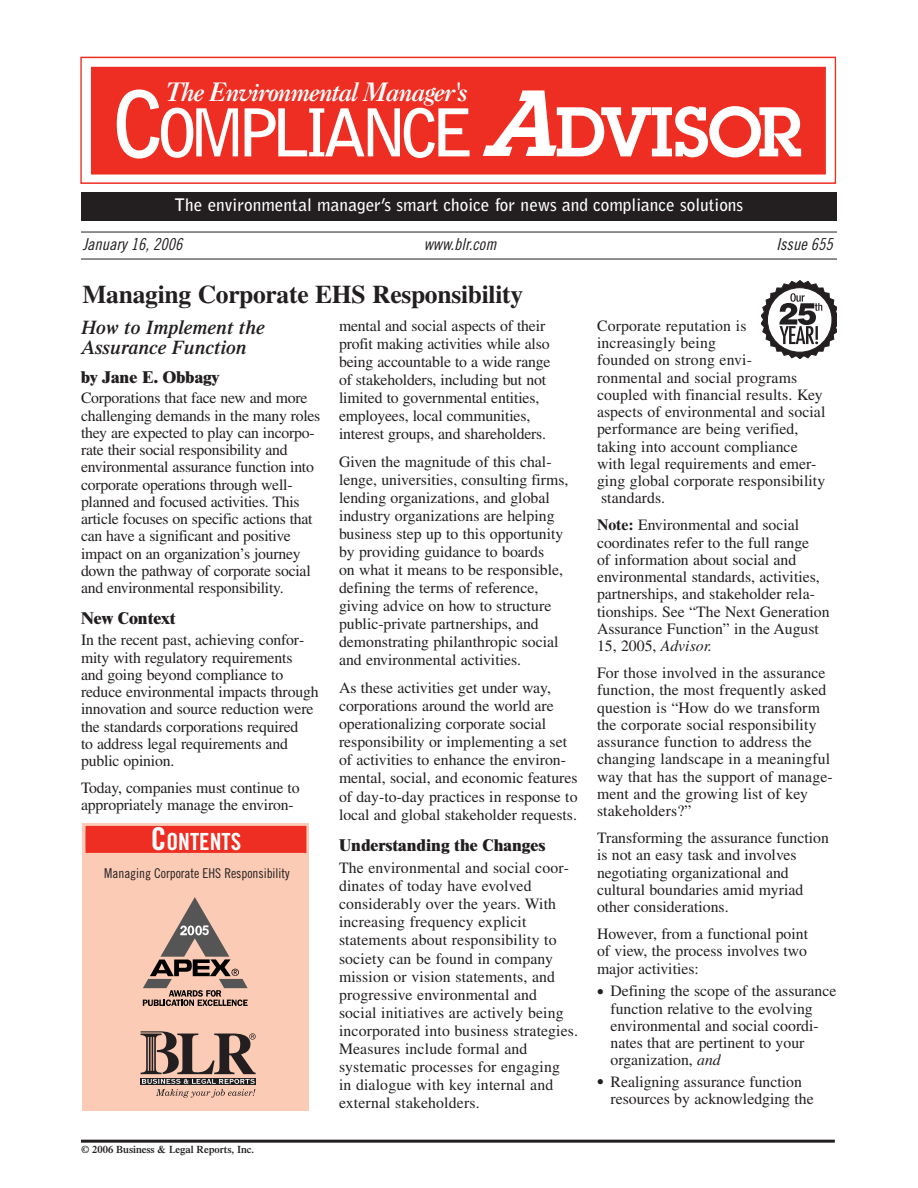
<style>
.page{position:relative;width:918px;height:1188px;background:#fff}
.page>*{position:absolute;margin:0;border:0;box-sizing:border-box;transform-origin:0 0}
.t1{font:italic 600 91.65px "Lubalin Graph";color:#fff}
.t2{font:700 65.55px "Bell Gothic";letter-spacing:-.13em;color:#fff}
.t3{font:700 25.5px "Times";letter-spacing:-.01em;color:#231f20}
.t4{font:italic 25.35px "Caslon Three";letter-spacing:-.06em;color:#fff}
.t5{font:23.7px "Trade Gothic Bold Cond Twenty";color:#fff}
.t6{font:italic 600 19.5px/19.5px "Times";color:#231f20}
.t7{font:700 17.25px "Bell Gothic";color:#fff}
.t8{font:800 16.5px "Times";color:#231f20}
.t9{font:16.5px "Trade Gothic Cond Eighteen Obl";color:#231f20}
.t10{font:15.75px/17.2px "Times";color:#231f20}
.t11{font:13.5px "Trade Gothic Cond Eighteen";letter-spacing:-.005em;color:#231f20}
.t12{font:700 13.5px "Arial";color:#fff}
.t13{font:600 10.5px "Times";color:#231f20}
.s1{font-size:90px}
.s2{font-family:"Lubalin Graph";font-weight:600;font-size:68.7px}
.s3{font-size:31.5px}
.s4{font-weight:700}
.s5{font-style:italic}
.s6{font-weight:700;font-size:18.75px}
</style>
<div class="page">
<hr style="left:81px;top:1140px;width:754px;height:3px;background:#231f20">
<div style="left:80px;top:57px;width:756px;height:127px;background:#fff;border:1px solid #ee2e22"></div>
<div style="left:91px;top:67px;width:735px;height:107px;background:#ee2e22"></div>
<div style="left:82px;top:823px;width:227px;height:287px;background:#fccbb5"></div>
<div style="left:86px;top:826px;width:220px;height:27px;background:#ee2e22"></div>
<div style="left:81px;top:192px;width:756px;height:29px;background:#231f20"></div>
<hr style="left:81px;top:232px;width:756px;height:1px;background:#231f20">
<hr style="left:81px;top:259px;width:756px;height:1px;background:#231f20">
<svg style="left:141px;top:1031px;width:115px;height:66px"></svg>
<svg style="left:143px;top:897px;width:105px;height:109px"></svg>
<svg style="left:761px;top:281px;width:76px;height:78px"></svg>
<h3 class="t4" style="left:165px;top:83px;width:304px">The Environmental Manager's</h3>
<h1 class="t1" style="left:482px;top:91px;width:73px">A</h1>
<h2 class="t2" style="left:111px;top:107px;width:692px"><span class="s1">C</span>OMPLIANCE <span class="s2">DVISOR</span></h2>
<p class="t7" style="left:175px;top:198px;width:570px">The environmental manager’s smart choice for news and compliance solutions</p>
<p class="t9" style="left:83px;top:238px;width:101px">January 16, 2006</p>
<p class="t9" style="left:424px;top:238px;width:74px">www.blr.com</p>
<p class="t9" style="left:777px;top:238px;width:58px">Issue 655</p>
<h3 class="t3" style="left:82px;top:286px;width:442px">Managing Corporate EHS Responsibility</h3>
<p class="t6" style="left:81px;top:319px;width:185px">How to Implement the<br>Assurance Function</p>
<p class="t8" style="left:81px;top:371px;width:140px">by Jane E. Obbagy</p>
<p class="t10" style="left:81px;top:391px;width:241px">Corporations that face new and more challenging demands in the many roles they are expected to play can incorpo&shy;rate their social responsibility and environmental assurance function into corporate operations through well&shy;planned and focused activities. This article focuses on specific actions that can have a significant and positive impact on an organization’s journey down the pathway of corporate social and environmental responsibility.</p>
<p class="t8" style="left:81px;top:612px;width:96px">New Context</p>
<p class="t10" style="left:81px;top:633px;width:239px">In the recent past, achieving confor&shy;mity with regulatory requirements and going beyond compliance to reduce environmental impacts through innovation and source reduction were the standards corporations required<br>to address legal requirements and public opinion.</p>
<p class="t10" style="left:81px;top:781px;width:220px">Today, companies must continue to appropriately manage the environ-</p>
<h3 class="t5" style="left:151px;top:833px;width:92px"><span class="s3">C</span>ONTENTS</h3>
<p class="t11" style="left:104px;top:868px;width:187px">Managing Corporate EHS Responsibility</p>
<p class="t12" style="left:202px;top:926px;width:9px">5</p>
<p class="t13" style="left:81px;top:1146px;width:175px">© 2006 Business &amp; Legal Reports, Inc.</p>
<p class="t10" style="left:339px;top:318px;width:213px;line-height:18px">mental and social aspects of their profit making activities while also being accountable to a wide range of stakeholders, including but not limited to governmental entities, employees, local communities, interest groups, and shareholders.</p>
<p class="t10" style="left:339px;top:454px;width:231px;line-height:18px">Given the magnitude of this chal&shy;lenge, universities, consulting firms, lending organizations, and global industry organizations are helping business step up to this opportunity by providing guidance to boards<br>on what it means to be responsible, defining the terms of reference, giving advice on how to structure public-private partnerships, and demonstrating philanthropic social and environmental activities.</p>
<p class="t10" style="left:339px;top:680px;width:240px;line-height:18px">As these activities get under way, corporations around the world are operationalizing corporate social responsibility or implementing a set of activities to enhance the environ&shy;mental, social, and economic features of day-to-day practices in response to local and global stakeholder requests.</p>
<p class="t8" style="left:339px;top:839px;width:208px">Understanding the Changes</p>
<p class="t10" style="left:339px;top:860px;width:241px;line-height:18px">The environmental and social coor&shy;dinates of today have evolved considerably over the years. With increasing frequency explicit statements about responsibility to society can be found in company mission or vision statements, and progressive environmental and social initiatives are actively being incorporated into business strategies.<br>Measures include formal and systematic processes for engaging<br>in dialogue with key internal and external stakeholders.</p>
<p class="t10" style="left:597px;top:319px;width:230px">Corporate reputation is increasingly being<br>founded on strong envi-<br>ronmental and social programs coupled with financial results. Key aspects of environmental and social performance are being verified, taking into account compliance with legal requirements and emer&shy;ging global corporate responsibility standards.</p>
<p class="t10" style="left:597px;top:518px;width:234px"><span class="s4">Note:</span> Environmental and social coordinates refer to the full range<br>of information about social and environmental standards, activities, partnerships, and stakeholder rela&shy;tionships. See “The Next Generation Assurance Function” in the August 15, 2005, <span class="s5">Advisor.</span></p>
<p class="t10" style="left:597px;top:666px;width:237px">For those involved in the assurance function, the most frequently asked question is “How do we transform the corporate social responsibility assurance function to address the changing landscape in a meaningful way that has the support of manage&shy;ment and the growing list of key stakeholders?”</p>
<p class="t10" style="left:597px;top:831px;width:233px">Transforming the assurance function is not an easy task and involves negotiating organizational and cultural boundaries amid myriad other considerations.</p>
<p class="t10" style="left:597px;top:927px;width:213px;text-align:justify">However, from a functional point of view, the process involves two major activities:</p>
<p class="t10" style="left:611px;top:984px;width:227px;text-indent:-14px"><span class="s6">•</span> Defining the scope of the assurance function relative to the evolving environmental and social coordi&shy;nates that are pertinent to your organization, <span class="s5">and</span></p>
<p class="t10" style="left:611px;top:1074px;width:205px;text-indent:-14px"><span class="s6">•</span> Realigning assurance function resources by acknowledging the</p>
</div>
